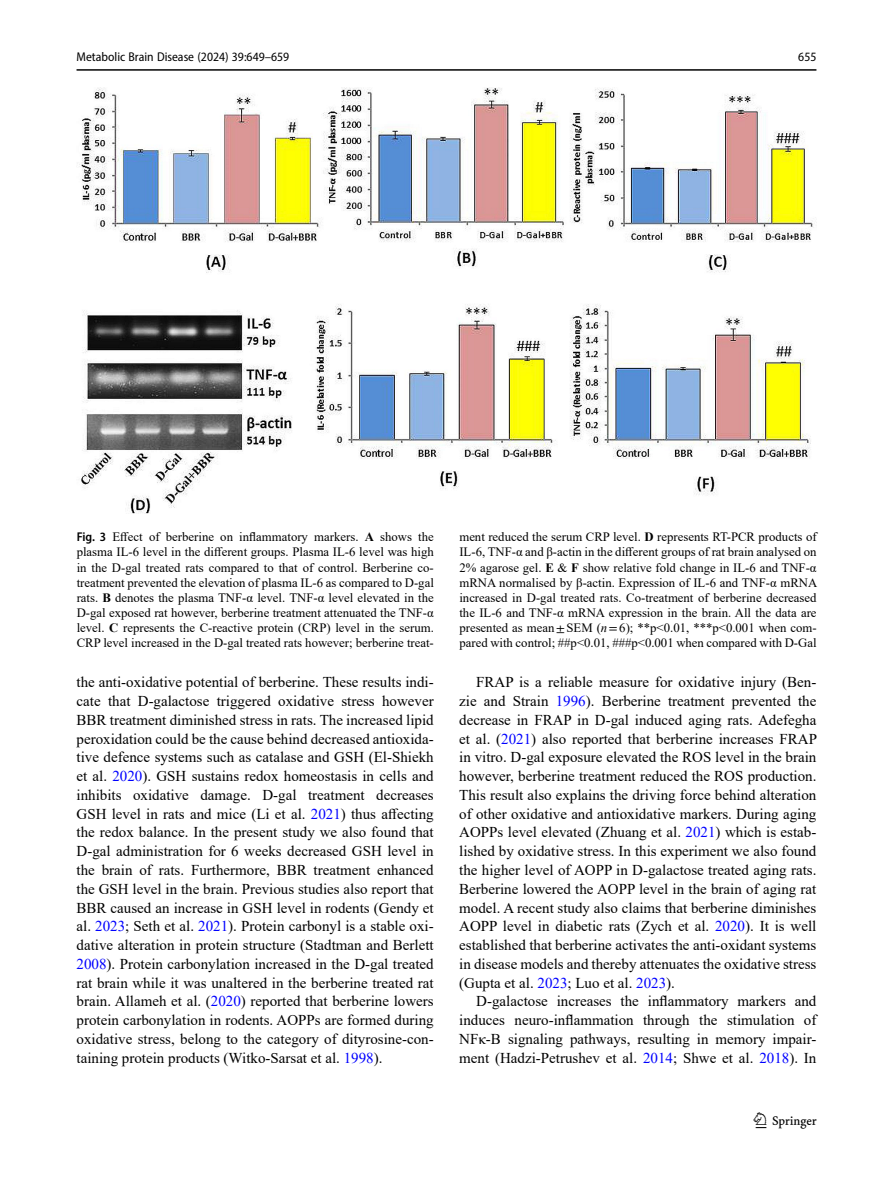
<style>
.page{position:relative;width:893px;height:1187px;background:#fff}
.page>*{position:absolute;margin:0;border:0;box-sizing:border-box;transform-origin:0 0}
.t1{font:22.5px "Springnew";color:#000}
.Body_Text{font:15px/18.8px "Times New Roman";color:#000;text-align:justify}
.Body_Text_Indent{font:15px/18.8px "Times New Roman";color:#000;text-align:justify}
.Figure_Caption{font:12.75px/15px "Times New Roman";color:#000;text-align:justify}
.t2{font:semi-condensed 12.75px "Myriad Pro";color:#000}
.s1{font-family:"Myriad Pro";font-weight:600;font-stretch:semi-condensed}
.s2{font-weight:700}
.s3{font-family:"STIX"}
.s4{font-style:italic}
.s5{color:#00f}
</style>
<div class="page">
<hr style="left:77px;top:69px;width:739px;height:2px;background:#000">
<img style="left:77px;top:87px;width:737px;height:427px">
<p class="t2" style="left:77px;top:49px;width:214px">Metabolic Brain Disease (2024) 39:649–659</p>
<p class="t2" style="left:798px;top:49px;width:20px">655</p>
<p class="Figure_Caption" style="left:77px;top:529px;width:359px"><span class="s1">Fig. 3</span> Effect of berberine on inflammatory markers. <span class="s2">A</span> shows the plasma IL-6 level in the different groups. Plasma IL-6 level was high in the D-gal treated rats compared to that of control. Berberine co&shy;treatment prevented the elevation of plasma IL-6 as compared to D-gal rats. <span class="s2">B</span> denotes the plasma TNF-α level. TNF-α level elevated in the D-gal exposed rat however, berberine treatment attenuated the TNF-α level. <span class="s2">C</span> represents the C-reactive protein (CRP) level in the serum.<br>CRP level increased in the D-gal treated rats however; berberine treat-</p>
<p class="Figure_Caption" style="left:459px;top:529px;width:359px">ment reduced the serum CRP level. <span class="s2">D</span> represents RT-PCR products of IL-6, TNF-α and β-actin in the different groups of rat brain analysed on 2% agarose gel. <span class="s2">E</span> &amp; <span class="s2">F</span> show relative fold change in IL-6 and TNF-α mRNA normalised by β-actin. Expression of IL-6 and TNF-α mRNA increased in D-gal treated rats. Co-treatment of berberine decreased the IL-6 and TNF-α mRNA expression in the brain. All the data are presented as mean<span class="s3">±</span>SEM (<span class="s4">n</span><span class="s3">=</span>6); **p˂0.01, ***p˂0.001 when com&shy;pared with control; ##p˂0.01, ###p˂0.001 when compared with D-Gal</p>
<p class="Body_Text" style="left:77px;top:672px;width:359px">the anti-oxidative potential of berberine. These results indi&shy;cate that D-galactose triggered oxidative stress however BBR treatment diminished stress in rats. The increased lipid peroxidation could be the cause behind decreased antioxida&shy;tive defence systems such as catalase and GSH (El-Shiekh et al. <span class="s5">2020</span>). GSH sustains redox homeostasis in cells and inhibits oxidative damage. D-gal treatment decreases GSH level in rats and mice (Li et al. <span class="s5">2021</span>) thus affecting the redox balance. In the present study we also found that D-gal administration for 6 weeks decreased GSH level in the brain of rats. Furthermore, BBR treatment enhanced the GSH level in the brain. Previous studies also report that BBR caused an increase in GSH level in rodents (Gendy et al. <span class="s5">2023</span>; Seth et al. <span class="s5">2021</span>). Protein carbonyl is a stable oxi&shy;dative alteration in protein structure (Stadtman and Berlett <span class="s5">2008</span>). Protein carbonylation increased in the D-gal treated rat brain while it was unaltered in the berberine treated rat brain. Allameh et al. (<span class="s5">2020</span>) reported that berberine lowers protein carbonylation in rodents. AOPPs are formed during oxidative stress, belong to the category of dityrosine-con&shy;taining protein products (Witko-Sarsat et al. <span class="s5">1998</span>).</p>
<p class="Body_Text_Indent" style="left:459px;top:672px;width:359px;text-indent:17px">FRAP is a reliable measure for oxidative injury (Ben&shy;zie and Strain <span class="s5">1996</span>). Berberine treatment prevented the decrease in FRAP in D-gal induced aging rats. Adefegha et al. (<span class="s5">2021</span>) also reported that berberine increases FRAP in vitro. D-gal exposure elevated the ROS level in the brain however, berberine treatment reduced the ROS production.<br>This result also explains the driving force behind alteration of other oxidative and antioxidative markers. During aging AOPPs level elevated (Zhuang et al. <span class="s5">2021</span>) which is estab&shy;lished by oxidative stress. In this experiment we also found the higher level of AOPP in D-galactose treated aging rats.<br>Berberine lowered the AOPP level in the brain of aging rat model. A recent study also claims that berberine diminishes AOPP level in diabetic rats (Zych et al. <span class="s5">2020</span>). It is well established that berberine activates the anti-oxidant systems in disease models and thereby attenuates the oxidative stress (Gupta et al. <span class="s5">2023</span>; Luo et al. <span class="s5">2023</span>).</p>
<p class="Body_Text_Indent" style="left:459px;top:991px;width:359px;text-indent:17px">D-galactose increases the inflammatory markers and induces neuro-inflammation through the stimulation of NFκ-B signaling pathways, resulting in memory impair&shy;ment (Hadzi-Petrushev et al. <span class="s5">2014</span>; Shwe et al. <span class="s5">2018</span>). In</p>
<h1 class="t1" style="left:756px;top:1107px;width:63px">1 3</h1>
</div>
